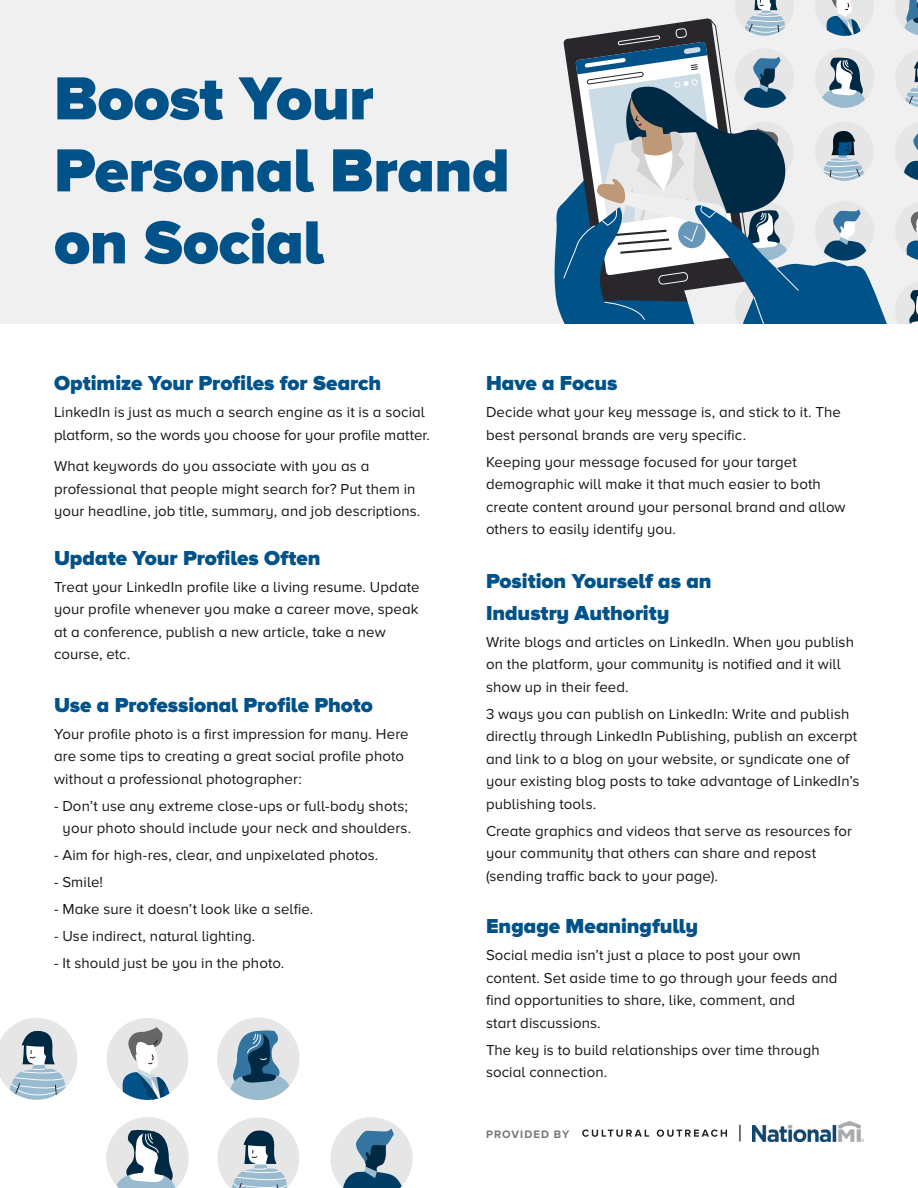
<style>
.page{position:relative;width:918px;height:1188px;background:#fff}
.page>*{position:absolute;margin:0;border:0;box-sizing:border-box;transform-origin:0 0}
.t1{font:900 63px/72px "Proxima Nova";letter-spacing:-.01em;color:#005288}
.t2{font:900 21px/31.5px "Proxima Nova";letter-spacing:-.005em;color:#005288}
.t3{font:15px/22.5px "Proxima Nova";letter-spacing:.005em;color:#161616}
.t4{font:700 11.25px "Proxima Nova";letter-spacing:.09em;color:#787878}
</style>
<div class="page">
<svg style="left:330px;top:1117px;width:83px;height:71px"></svg>
<svg style="left:106px;top:1117px;width:83px;height:71px"></svg>
<div style="left:106px;top:1018px;width:82px;height:82px;background:#e6e6e6;border-radius:50%"></div>
<svg style="left:121px;top:1027px;width:67px;height:73px"></svg>
<svg style="left:0;top:1018px;width:78px;height:82px"></svg>
<svg style="left:217px;top:1117px;width:82px;height:71px"></svg>
<div style="left:217px;top:1018px;width:83px;height:82px;background:#e6e6e6;border-radius:41px"></div>
<svg style="left:228px;top:1029px;width:68px;height:71px"></svg>
<div style="left:0;top:0;width:918px;height:324px;background:#f0f0f0"></div>
<svg style="left:582px;top:1130px;width:67px;height:7px"></svg>
<svg style="left:657px;top:1130px;width:70px;height:7px"></svg>
<img style="left:753px;top:1121px;width:111px;height:20px">
<svg style="left:739px;top:1125px;width:2px;height:16px"></svg>
<svg style="left:554px;top:0;width:364px;height:324px"></svg>
<h1 class="t1" style="left:54px;top:64px;width:457px">Boost Your<br>Personal Brand on Social</h1>
<h2 class="t2" style="left:54px;top:368px;width:329px">Optimize Your Profiles for Search</h2>
<p class="t3" style="left:54px;top:401px;width:378px">LinkedIn is just as much a search engine as it is a social platform, so the words you choose for your profile matter.</p>
<p class="t3" style="left:54px;top:455px;width:368px">What keywords do you associate with you as a professional that people might search for? Put them in your headline, job title, summary, and job descriptions.</p>
<h2 class="t2" style="left:54px;top:543px;width:268px">Update Your Profiles Often</h2>
<p class="t3" style="left:54px;top:576px;width:367px">Treat your LinkedIn profile like a living resume. Update your profile whenever you make a career move, speak at a conference, publish a new article, take a new course, etc.</p>
<h2 class="t2" style="left:54px;top:690px;width:321px">Use a Professional Profile Photo</h2>
<p class="t3" style="left:54px;top:723px;width:356px">Your profile photo is a first impression for many. Here are some tips to creating a great social profile photo without a professional photographer:</p>
<p class="t3" style="left:54px;top:795px;width:359px;text-align:center">- Don’t use any extreme close-ups or full-body shots; your photo should include your neck and shoulders.</p>
<p class="t3" style="left:54px;top:844px;width:326px">- Aim for high-res, clear, and unpixelated photos.</p>
<p class="t3" style="left:54px;top:871px;width:51px">- Smile!</p>
<p class="t3" style="left:54px;top:898px;width:261px">- Make sure it doesn’t look like a selfie.</p>
<p class="t3" style="left:54px;top:925px;width:203px">- Use indirect, natural lighting.</p>
<p class="t3" style="left:54px;top:952px;width:232px">- It should just be you in the photo.</p>
<h2 class="t2" style="left:486px;top:368px;width:133px">Have a Focus</h2>
<p class="t3" style="left:486px;top:401px;width:357px">Decide what your key message is, and stick to it. The best personal brands are very specific.</p>
<p class="t3" style="left:486px;top:451px;width:361px">Keeping your message focused for your target demographic will make it that much easier to both create content around your personal brand and allow others to easily identify you.</p>
<h2 class="t2" style="left:486px;top:566px;width:227px">Position Yourself as an<br>Industry Authority</h2>
<p class="t3" style="left:486px;top:631px;width:369px">Write blogs and articles on LinkedIn. When you publish on the platform, your community is notified and it will show up in their feed.</p>
<p class="t3" style="left:486px;top:703px;width:375px">3 ways you can publish on LinkedIn: Write and publish directly through LinkedIn Publishing, publish an excerpt and link to a blog on your website, or syndicate one of your existing blog posts to take advantage of LinkedIn’s publishing tools.</p>
<p class="t3" style="left:486px;top:820px;width:368px">Create graphics and videos that serve as resources for your community that others can share and repost (sending traffic back to your page).</p>
<h2 class="t2" style="left:486px;top:911px;width:214px">Engage Meaningfully</h2>
<p class="t3" style="left:486px;top:944px;width:353px">Social media isn’t just a place to post your own content. Set aside time to go through your feeds and find opportunities to share, like, comment, and<br>start discussions.</p>
<p class="t3" style="left:486px;top:1039px;width:335px">The key is to build relationships over time through social connection.</p>
<p class="t4" style="left:486px;top:1127px;width:85px">PROVIDED BY</p>
</div>
